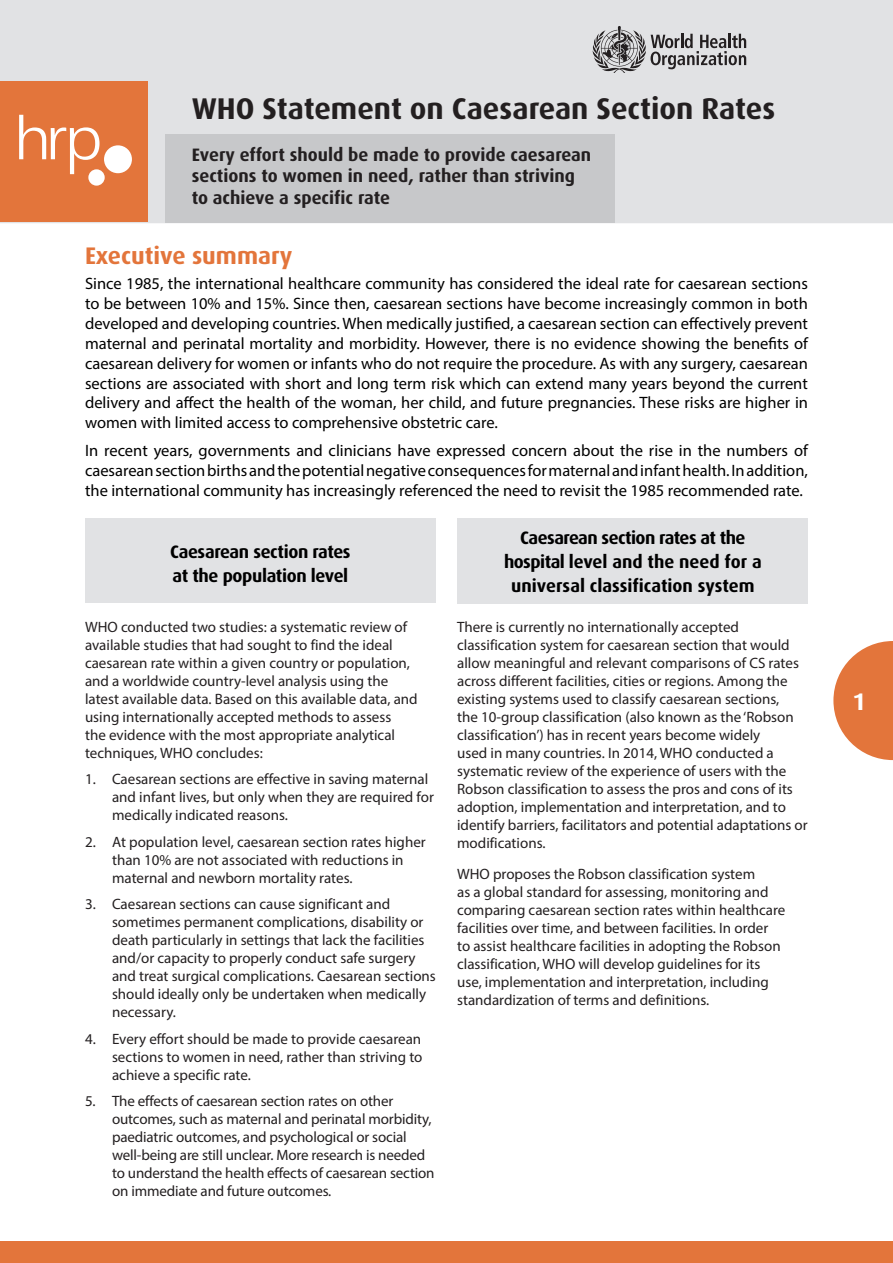
<style>
.page{position:relative;width:893px;height:1263px;background:#fff}
.page>*{position:absolute;margin:0;border:0;box-sizing:border-box;transform-origin:0 0}
.Main_heading{font:700 30px "Dax Pro";color:#231f20}
.Heading_1{font:700 24px "Dax Pro";color:#e3753b}
.t1{font:700 24px "Dax Pro";color:#fff}
.Heading_2{font:700 18px/24px "Dax Pro";letter-spacing:-.02em;color:#000}
.Main_heading-2{font:700 18px/21.6px "Dax Pro";color:#231f20}
.Body_recuadros_anran{font:16.5px/19.8px "Myriad Pro";color:#000;text-align:justify}
.Body_text{font:15px/18px "Myriad Pro";color:#231f20}
</style>
<div class="page">
<svg style="left:833px;top:641px;width:60px;height:119px"></svg>
<div style="left:0;top:1241px;width:893px;height:22px;background:#e3753b"></div>
<div style="left:0;top:0;width:893px;height:222px;background:#e1e2e4"></div>
<div style="left:0;top:81px;width:148px;height:141px;background:#e3753b"></div>
<div style="left:165px;top:134px;width:449px;height:89px;background:#c7c8ca"></div>
<div style="left:85px;top:518px;width:351px;height:85px;background:#e1e2e4"></div>
<div style="left:457px;top:518px;width:351px;height:85px;background:#e1e2e4"></div>
<div style="left:104px;top:145px;width:28px;height:28px;background:#fff;border-radius:50%"></div>
<div style="left:88px;top:169px;width:17px;height:17px;background:#fff;border-radius:50%"></div>
<svg style="left:19px;top:115px;width:81px;height:59px"></svg>
<svg style="left:592px;top:26px;width:154px;height:47px"></svg>
<p class="Main_heading" style="left:192px;top:89px;width:585px">WHO Statement on Caesarean Section Rates</p>
<p class="Main_heading-2" style="left:192px;top:143px;width:401px">Every effort should be made to provide caesarean sections to women in need, rather than striving to achieve a specific rate</p>
<p class="Heading_1" style="left:85px;top:240px;width:209px">Executive summary</p>
<p class="Body_recuadros_anran" style="left:85px;top:274px;width:724px">Since 1985, the international healthcare community has considered the ideal rate for caesarean sections to be between 10% and 15%. Since then, caesarean sections have become increasingly common in both developed and developing countries. When medically justified, a caesarean section can effectively prevent maternal and perinatal mortality and morbidity. However, there is no evidence showing the benefits of caesarean delivery for women or infants who do not require the procedure. As with any surgery, caesarean sections are associated with short and long term risk which can extend many years beyond the current delivery and affect the health of the woman, her child, and future pregnancies. These risks are higher in women with limited access to comprehensive obstetric care.</p>
<p class="Body_recuadros_anran" style="left:85px;top:441px;width:724px">In recent years, governments and clinicians have expressed concern about the rise in the numbers of caesarean section births and the potential negative consequences for maternal and infant health. In addition, the international community has increasingly referenced the need to revisit the 1985 recommended rate.</p>
<p class="Heading_2" style="left:170px;top:539px;width:182px">Caesarean section rates at the population level</p>
<p class="Body_text" style="left:85px;top:617px;width:334px">WHO conducted two studies: a systematic review of available studies that had sought to find the ideal caesarean rate within a given country or population, and a worldwide country-level analysis using the latest available data. Based on this available data, and using internationally accepted methods to assess<br>the evidence with the most appropriate analytical techniques, WHO concludes:</p>
<p class="Body_text" style="left:112px;top:770px;width:323px;text-indent:-27px">1. Caesarean sections are effective in saving maternal and infant lives, but only when they are required for medically indicated reasons.</p>
<p class="Body_text" style="left:112px;top:832px;width:315px;text-indent:-27px">2. At population level, caesarean section rates higher than 10% are not associated with reductions in maternal and newborn mortality rates.</p>
<p class="Body_text" style="left:112px;top:895px;width:325px;text-indent:-27px">3. Caesarean sections can cause significant and sometimes permanent complications, disability or death particularly in settings that lack the facilities and/or capacity to properly conduct safe surgery and treat surgical complications. Caesarean sections should ideally only be undertaken when medically necessary.</p>
<p class="Body_text" style="left:112px;top:1029px;width:312px;text-align:justify;text-indent:-27px">4. Every effort should be made to provide caesarean sections to women in need, rather than striving to achieve a specific rate.</p>
<p class="Body_text" style="left:112px;top:1092px;width:324px;text-indent:-27px">5. The effects of caesarean section rates on other outcomes, such as maternal and perinatal morbidity, paediatric outcomes, and psychological or social well-being are still unclear. More research is needed to understand the health effects of caesarean section on immediate and future outcomes.</p>
<p class="Heading_2" style="left:504px;top:525px;width:259px;text-align:center">Caesarean section rates at the hospital level and the need for a universal classification system</p>
<p class="Body_text" style="left:457px;top:617px;width:352px">There is currently no internationally accepted classification system for caesarean section that would allow meaningful and relevant comparisons of CS rates across different facilities, cities or regions. Among the existing systems used to classify caesarean sections,<br>the 10-group classification (also known as the ‘Robson classification’) has in recent years become widely<br>used in many countries. In 2014, WHO conducted a systematic review of the experience of users with the Robson classification to assess the pros and cons of its adoption, implementation and interpretation, and to identify barriers, facilitators and potential adaptations or modifications.</p>
<p class="Body_text" style="left:457px;top:864px;width:330px">WHO proposes the Robson classification system<br>as a global standard for assessing, monitoring and comparing caesarean section rates within healthcare facilities over time, and between facilities. In order<br>to assist healthcare facilities in adopting the Robson classification, WHO will develop guidelines for its use, implementation and interpretation, including standardization of terms and definitions.</p>
<p class="t1" style="left:853px;top:686px;width:15px">1</p>
</div>
